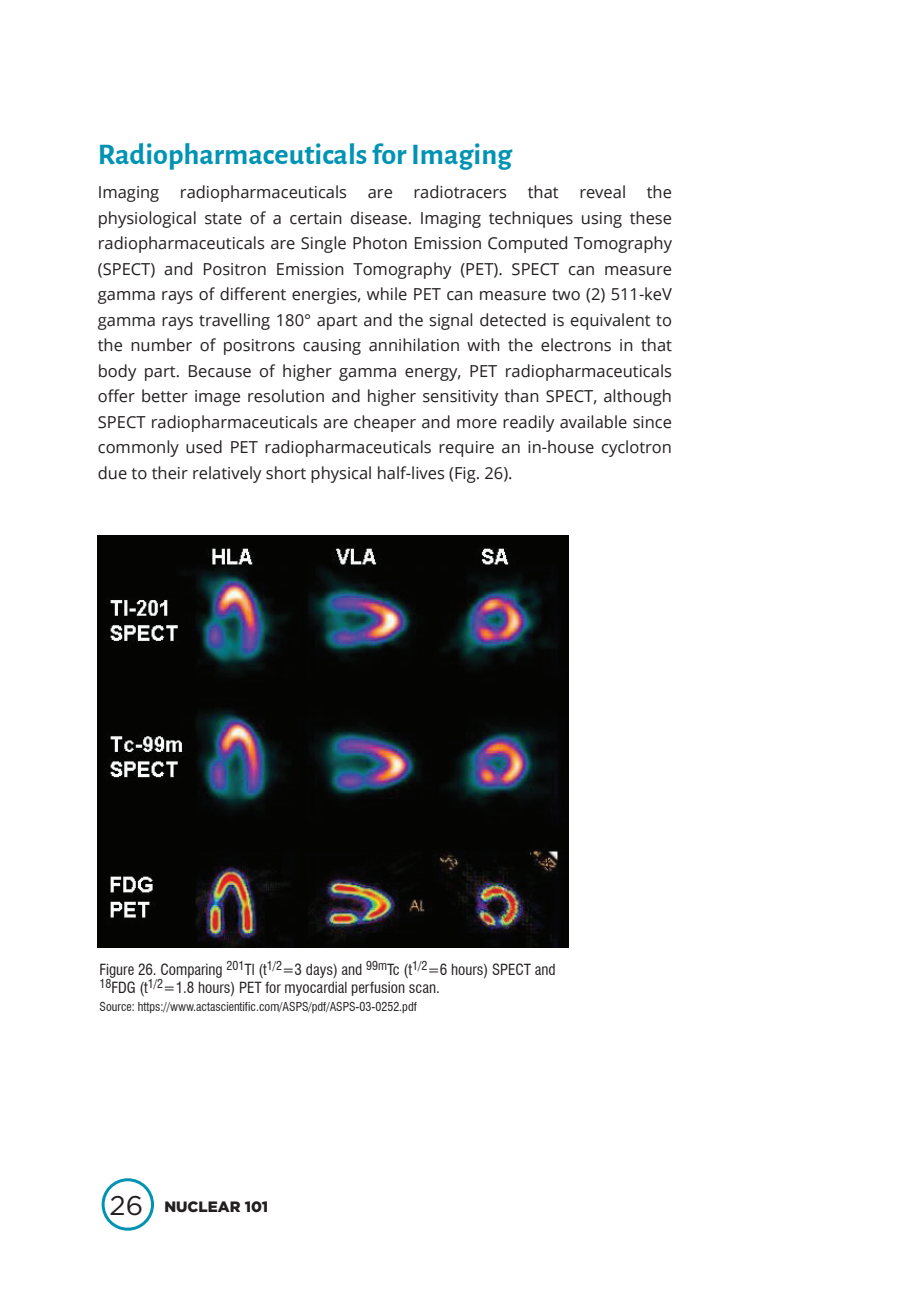
<style>
.page{position:relative;width:906px;height:1289px;background:#fff}
.page>*{position:absolute;margin:0;border:0;box-sizing:border-box;transform-origin:0 0}
.t1{font:700 30px "Alegreya Sans";color:#0093b3}
.t2{font:16.5px/25.5px "Open Sans";color:#231f20;text-align:justify}
.t3{font:condensed 15px/18px "Swiss 721 BT";color:#231f20}
.t4{font:900 15px "Gotham";color:#231f20}
.t5{font:condensed 12px "Swiss 721 BT";color:#231f20}
.s1{font-weight:400;font-size:27px}
</style>
<div class="page">
<div style="left:102px;top:1178px;width:52px;height:52px;border:3px solid #0093b3;border-radius:50%"></div>
<img style="left:98px;top:535px;width:470px;height:412px">
<h1 class="t1" style="left:98px;top:133px;width:416px">Radiopharmaceuticals for Imaging</h1>
<p class="t2" style="left:98px;top:179px;width:576px">Imaging radiopharmaceuticals are radiotracers that reveal the physiological state of a certain disease. Imaging techniques using these radiopharmaceuticals are Single Photon Emission Computed Tomography (SPECT) and Positron Emission Tomography (PET). SPECT can measure gamma rays of different energies, while PET can measure two (2) 511-keV gamma rays travelling 180° apart and the signal detected is equivalent to the number of positrons causing annihilation with the electrons in that body part. Because of higher gamma energy, PET radiopharmaceuticals offer better image resolution and higher sensitivity than SPECT, although SPECT radiopharmaceuticals are cheaper and more readily available since commonly used PET radiopharmaceuticals require an in-house cyclotron due to their relatively short physical half-lives (Fig. 26).</p>
<p class="t3" style="left:100px;top:960px;width:457px">Figure 26. Comparing <sup>201</sup>Tl (t<sup>1/2</sup>=3 days) and <sup>99m</sup>Tc (t<sup>1/2</sup>=6 hours) SPECT and<br><sup>18</sup>FDG (t<sup>1/2</sup>=1.8 hours) PET for myocardial perfusion scan.</p>
<p class="t5" style="left:100px;top:999px;width:319px">Source: https://www.actascientific.com/ASPS/pdf/ASPS-03-0252.pdf</p>
<p class="t4" style="left:110px;top:1195px;width:160px"><span class="s1">26</span> NUCLEAR 101</p>
</div>
